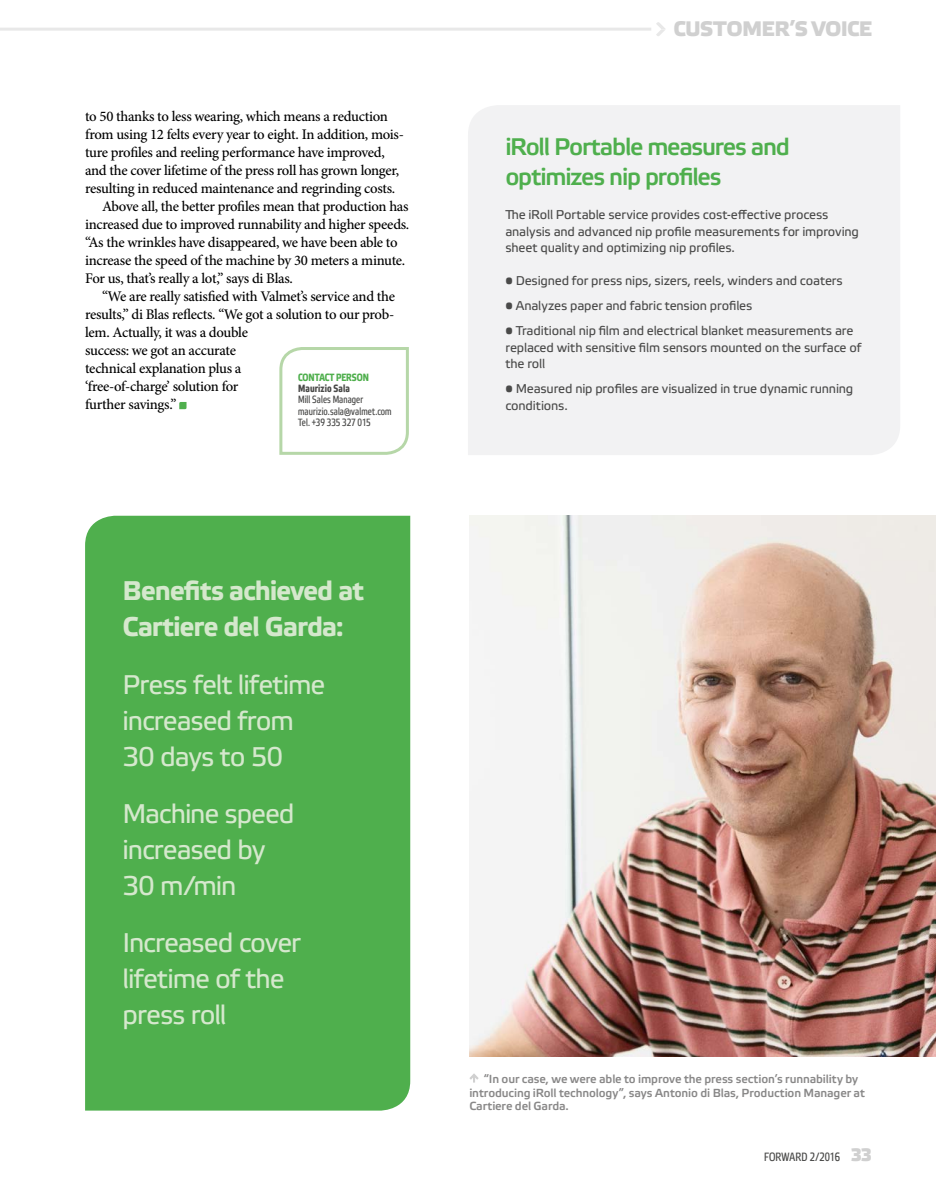
<style>
.page{position:relative;width:936px;height:1191px;background:#fff}
.page>*{position:absolute;margin:0;border:0;box-sizing:border-box;transform-origin:0 0}
.t1{font:27px/36px "Etelka Text";letter-spacing:-.04em;color:#d5e8cd}
.t2{font:700 27px/36px "Etelka Text";letter-spacing:-.04em;color:#d5e8cd}
.t3{font:500 24px/30px "Etelka";letter-spacing:-.05em;color:#4faf4d}
.t4{font:500 21px "Etelka";letter-spacing:-.025em;color:#d0d0d0}
.t5{font:500 14.7px "Minion Pro";letter-spacing:-.02em;color:#000}
.t6{font:12.75px/16.5px "Etelka Text";letter-spacing:-.015em;color:#4a4a49}
.t7{font:12px "Etelka Narrow Text";letter-spacing:.01em;color:#4a4a49}
.t8{font:500 11.7px/14px "Etelka";letter-spacing:-.01em;color:#898888}
.t9{font:10.5px/11.2px "Etelka Narrow Text";letter-spacing:.01em;color:#4a4a49}
.t10{font:700 10.5px "Etelka Narrow Text";letter-spacing:-.005em;color:#4faf4d}
.t11{font:700 10.5px "Etelka Narrow Text";letter-spacing:.005em;color:#4a4a49}
.s1{font-family:"Etelka";font-weight:500;font-size:18px;color:#d0d0d0}
</style>
<div class="page">
<div style="left:85px;top:516px;width:325px;height:594px;background:#4faf4d"></div>
<hr style="left:0;top:28px;width:651px;height:3px;background:#e8e8e8">
<div style="left:468px;top:105px;width:432px;height:350px;background:#f2f2f3"></div>
<svg style="left:279px;top:347px;width:130px;height:108px"></svg>
<svg style="left:656px;top:22px;width:9px;height:14px"></svg>
<img style="left:469px;top:516px;width:466px;height:540px">
<svg style="left:469px;top:1073px;width:9px;height:9px"></svg>
<svg style="left:179px;top:402px;width:7px;height:7px"></svg>
<p class="t5" style="left:85px;top:106px;width:304px">to 50 thanks to less wearing, which means a reduction</p>
<p class="t5" style="left:85px;top:124px;width:320px">from using 12 felts every year to eight. In addition, mois-</p>
<p class="t5" style="left:85px;top:142px;width:301px">ture profiles and reeling performance have improved,</p>
<p class="t5" style="left:85px;top:160px;width:315px">and the cover lifetime of the press roll has grown longer,</p>
<p class="t5" style="left:85px;top:178px;width:312px">resulting in reduced maintenance and regrinding costs.</p>
<p class="t5" style="left:102px;top:196px;width:308px">Above all, the better profiles mean that production has</p>
<p class="t5" style="left:85px;top:214px;width:326px">increased due to improved runnability and higher speeds.</p>
<p class="t5" style="left:85px;top:232px;width:314px">“As the wrinkles have disappeared, we have been able to</p>
<p class="t5" style="left:85px;top:250px;width:321px">increase the speed of the machine by 30 meters a minute.</p>
<p class="t5" style="left:85px;top:268px;width:209px">For us, that’s really a lot,” says di Blas.</p>
<p class="t5" style="left:102px;top:286px;width:294px">“We are really satisfied with Valmet’s service and the</p>
<p class="t5" style="left:85px;top:304px;width:311px">results,” di Blas reflects. “We got a solution to our prob-</p>
<p class="t5" style="left:85px;top:322px;width:164px">lem. Actually, it was a double</p>
<p class="t5" style="left:85px;top:340px;width:152px">success: we got an accurate</p>
<p class="t5" style="left:85px;top:358px;width:158px">technical explanation plus a</p>
<p class="t5" style="left:85px;top:376px;width:155px">‘free-of-charge’ solution for</p>
<p class="t5" style="left:85px;top:394px;width:93px">further savings.”</p>
<p class="t10" style="left:298px;top:371px;width:72px">CONTACT PERSON</p>
<p class="t11" style="left:298px;top:382px;width:53px">Maurizio Sala</p>
<p class="t9" style="left:298px;top:394px;width:95px">Mill Sales Manager maurizio.sala@valmet.com<br>Tel. +39 335 327 015</p>
<h3 class="t4" style="left:673px;top:16px;width:200px">CUSTOMER’S VOICE</h3>
<h2 class="t3" style="left:505px;top:132px;width:286px">iRoll Portable measures and optimizes nip profiles</h2>
<p class="t6" style="left:505px;top:207px;width:355px">The iRoll Portable service provides cost-effective process analysis and advanced nip profile measurements for improving sheet quality and optimizing nip profiles.</p>
<p class="t6" style="left:505px;top:273px;width:339px">• Designed for press nips, sizers, reels, winders and coaters</p>
<p class="t6" style="left:505px;top:298px;width:248px">• Analyzes paper and fabric tension profiles</p>
<p class="t6" style="left:505px;top:323px;width:357px">• Traditional nip film and electrical blanket measurements are replaced with sensitive film sensors mounted on the surface of the roll</p>
<p class="t6" style="left:505px;top:381px;width:349px">• Measured nip profiles are visualized in true dynamic running conditions.</p>
<h1 class="t2" style="left:123px;top:573px;width:243px">Benefits achieved at<br>Cartiere del Garda:</h1>
<h1 class="t1" style="left:123px;top:667px;width:204px">Press felt lifetime increased from<br>30 days to 50</h1>
<h1 class="t1" style="left:123px;top:796px;width:173px">Machine speed increased by<br>30 m/min</h1>
<h1 class="t1" style="left:123px;top:925px;width:180px">Increased cover lifetime of the press roll</h1>
<p class="t8" style="left:469px;top:1071px;width:397px;text-indent:14px">“In our case, we were able to improve the press section’s runnability by introducing iRoll technology”, says Antonio di Blas, Production Manager at<br>Cartiere del Garda.</p>
<p class="t7" style="left:764px;top:1150px;width:110px">FORWARD 2/2016 <span class="s1">33</span></p>
</div>
